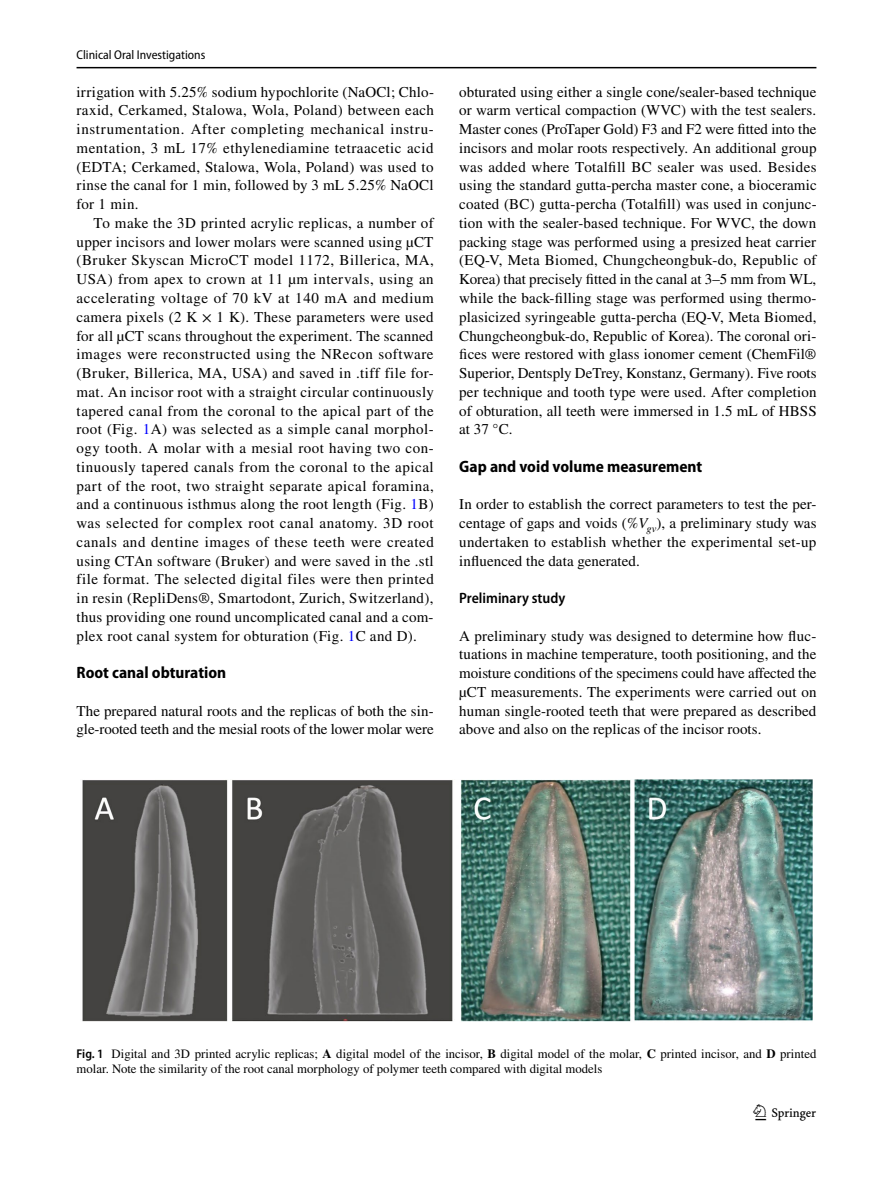
<style>
.page{position:relative;width:893px;height:1187px;background:#fff}
.page>*{position:absolute;margin:0;border:0;box-sizing:border-box;transform-origin:0 0}
.t1{font:22.5px "Springnew Regular 3";color:#000}
.t2{font:700 semi-condensed 16.5px "Myriad Pro";color:#000}
.t3{font:15px/18.8px "STIX";letter-spacing:.005em;color:#000;text-align:justify}
.t4{font:600 semi-condensed 15px "Myriad Pro";color:#000}
.t5{font:12.75px/15px "STIX";color:#000}
.t6{font:semi-condensed 12.75px "Myriad Pro";color:#000}
.s1{color:#00f}
.s2{font-style:italic}
.s3{font-family:"Myriad Pro";font-weight:600;font-stretch:semi-condensed}
.s4{font-weight:700}
</style>
<div class="page">
<hr style="left:77px;top:67px;width:739px;height:1px;background:#000">
<img style="left:82px;top:779px;width:730px;height:243px">
<p class="t6" style="left:77px;top:48px;width:130px">Clinical Oral Investigations</p>
<p class="t3" style="left:77px;top:83px;width:359px">irrigation with 5.25% sodium hypochlorite (NaOCl; Chlo&shy;raxid, Cerkamed, Stalowa, Wola, Poland) between each instrumentation. After completing mechanical instru&shy;mentation, 3 mL 17% ethylenediamine tetraacetic acid (EDTA; Cerkamed, Stalowa, Wola, Poland) was used to rinse the canal for 1 min, followed by 3 mL 5.25% NaOCl for 1 min.</p>
<p class="t3" style="left:77px;top:214px;width:359px;text-indent:17px">To make the 3D printed acrylic replicas, a number of upper incisors and lower molars were scanned using µCT (Bruker Skyscan MicroCT model 1172, Billerica, MA, USA) from apex to crown at 11 µm intervals, using an accelerating voltage of 70 kV at 140 mA and medium camera pixels (2 K × 1 K). These parameters were used for all µCT scans throughout the experiment. The scanned images were reconstructed using the NRecon software (Bruker, Billerica, MA, USA) and saved in .tiff file for&shy;mat. An incisor root with a straight circular continuously tapered canal from the coronal to the apical part of the root (Fig. <span class="s1">1</span>A) was selected as a simple canal morphol&shy;ogy tooth. A molar with a mesial root having two con&shy;tinuously tapered canals from the coronal to the apical part of the root, two straight separate apical foramina, and a continuous isthmus along the root length (Fig. <span class="s1">1</span>B) was selected for complex root canal anatomy. 3D root canals and dentine images of these teeth were created using CTAn software (Bruker) and were saved in the .stl file format. The selected digital files were then printed in resin (RepliDens®, Smartodont, Zurich, Switzerland), thus providing one round uncomplicated canal and a com&shy;plex root canal system for obturation (Fig. <span class="s1">1</span>C and D).</p>
<p class="t2" style="left:77px;top:663px;width:151px">Root canal obturation</p>
<p class="t3" style="left:77px;top:702px;width:359px">The prepared natural roots and the replicas of both the sin&shy;gle-rooted teeth and the mesial roots of the lower molar were</p>
<p class="t3" style="left:459px;top:83px;width:359px">obturated using either a single cone/sealer-based technique or warm vertical compaction (WVC) with the test sealers.<br>Master cones (ProTaper Gold) F3 and F2 were fitted into the incisors and molar roots respectively. An additional group was added where Totalfill BC sealer was used. Besides using the standard gutta-percha master cone, a bioceramic coated (BC) gutta-percha (Totalfill) was used in conjunc&shy;tion with the sealer-based technique. For WVC, the down packing stage was performed using a presized heat carrier (EQ-V, Meta Biomed, Chungcheongbuk-do, Republic of Korea) that precisely fitted in the canal at 3–5 mm from WL, while the back-filling stage was performed using thermo&shy;plasicized syringeable gutta-percha (EQ-V, Meta Biomed, Chungcheongbuk-do, Republic of Korea). The coronal ori&shy;fices were restored with glass ionomer cement (ChemFil® Superior, Dentsply DeTrey, Konstanz, Germany). Five roots per technique and tooth type were used. After completion of obturation, all teeth were immersed in 1.5 mL of HBSS at 37 °C.</p>
<p class="t2" style="left:459px;top:457px;width:245px">Gap and void volume measurement</p>
<p class="t3" style="left:459px;top:496px;width:359px">In order to establish the correct parameters to test the per&shy;centage of gaps and voids (%<span class="s2">V</span><sub>gv</sub>), a preliminary study was undertaken to establish whether the experimental set-up influenced the data generated.</p>
<p class="t4" style="left:459px;top:590px;width:108px">Preliminary study</p>
<p class="t3" style="left:459px;top:627px;width:359px">A preliminary study was designed to determine how fluc&shy;tuations in machine temperature, tooth positioning, and the moisture conditions of the specimens could have affected the µCT measurements. The experiments were carried out on human single-rooted teeth that were prepared as described above and also on the replicas of the incisor roots.</p>
<p class="t5" style="left:77px;top:1046px;width:741px"><span class="s3">Fig. 1</span> Digital and 3D printed acrylic replicas; <span class="s4">A</span> digital model of the incisor, <span class="s4">B</span> digital model of the molar, <span class="s4">C</span> printed incisor, and <span class="s4">D</span> printed molar. Note the similarity of the root canal morphology of polymer teeth compared with digital models</p>
<h1 class="t1" style="left:755px;top:1104px;width:62px">1 3</h1>
</div>
